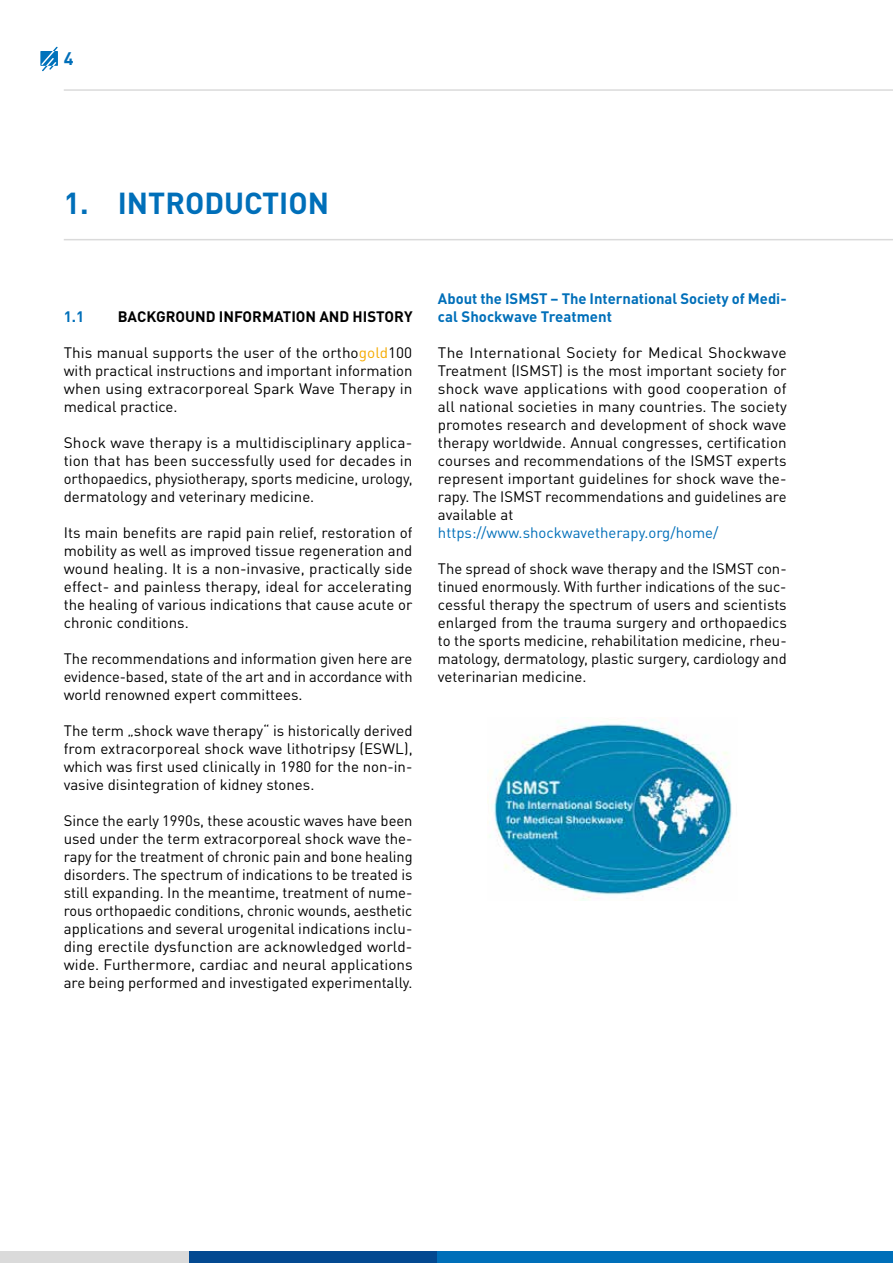
<style>
.page{position:relative;width:893px;height:1263px;background:#fff}
.page>*{position:absolute;margin:0;border:0;box-sizing:border-box;transform-origin:0 0}
.t1{font:700 30px "DIN Pro";color:#006fb9}
.t2{font:700 18px "DIN Pro";color:#006fb9}
.t3{font:15px/18px "DIN Pro";color:#000;text-align:justify}
.t4{font:700 15px/18px "DIN Pro";color:#006fb9}
.t5{font:15px "DIN Pro";color:#006fb9}
.t6{font:700 15px "DIN Pro";color:#000}
.s1{color:#f5ab00}
</style>
<div class="page">
<div style="left:189px;top:1251px;width:249px;height:12px;background:#034991"></div>
<div style="left:0;top:1251px;width:189px;height:12px;background:#dadada"></div>
<div style="left:438px;top:1251px;width:455px;height:12px;background:#006fb9"></div>
<svg style="left:40px;top:47px;width:18px;height:24px"></svg>
<hr style="left:64px;top:89px;width:829px;height:2px;background:#dadada">
<img style="left:488px;top:719px;width:244px;height:181px">
<hr style="left:64px;top:239px;width:829px;height:1px;background:#dadada">
<p class="t2" style="left:64px;top:47px;width:11px">4</p>
<h1 class="t1" style="left:64px;top:182px;width:267px">1. INTRODUCTION</h1>
<p class="t4" style="left:64px;top:307px;width:22px">1.1</p>
<p class="t6" style="left:118px;top:306px;width:296px">BACKGROUND INFORMATION AND HISTORY</p>
<p class="t3" style="left:64px;top:342px;width:350px">This manual supports the user of the ortho<span class="s1">gold</span>100 with practical instructions and important information when using extracorporeal Spark Wave Therapy in medical practice.</p>
<p class="t3" style="left:64px;top:432px;width:350px">Shock wave therapy is a multidisciplinary applica&shy;tion that has been successfully used for decades in orthopaedics, physiotherapy, sports medicine, urology, dermatology and veterinary medicine.</p>
<p class="t3" style="left:64px;top:522px;width:350px">Its main benefits are rapid pain relief, restoration of mobility as well as improved tissue regeneration and wound healing. It is a non-invasive, practically side effect- and painless therapy, ideal for accelerating the healing of various indications that cause acute or chronic conditions.</p>
<p class="t3" style="left:64px;top:648px;width:350px">The recommendations and information given here are evidence-based, state of the art and in accordance with world renowned expert committees.</p>
<p class="t3" style="left:64px;top:720px;width:350px">The term „shock wave therapy“ is historically derived from extracorporeal shock wave lithotripsy (ESWL), which was first used clinically in 1980 for the non-in&shy;vasive disintegration of kidney stones.</p>
<p class="t3" style="left:64px;top:810px;width:350px">Since the early 1990s, these acoustic waves have been used under the term extracorporeal shock wave the&shy;rapy for the treatment of chronic pain and bone healing disorders. The spectrum of indications to be treated is still expanding. In the meantime, treatment of nume&shy;rous orthopaedic conditions, chronic wounds, aesthetic applications and several urogenital indications inclu&shy;ding erectile dysfunction are acknowledged world&shy;wide. Furthermore, cardiac and neural applications are being performed and investigated experimentally.</p>
<p class="t4" style="left:438px;top:289px;width:350px">About the ISMST – The International Society of Medi&shy;cal Shockwave Treatment</p>
<p class="t3" style="left:438px;top:342px;width:350px">The International Society for Medical Shockwave Treatment (ISMST) is the most important society for shock wave applications with good cooperation of all national societies in many countries. The society promotes research and development of shock wave therapy worldwide. Annual congresses, certification courses and recommendations of the ISMST experts represent important guidelines for shock wave the&shy;rapy. The ISMST recommendations and guidelines are available at</p>
<p class="t5" style="left:438px;top:520px;width:282px">https://www.shockwavetherapy.org/home/</p>
<p class="t3" style="left:438px;top:558px;width:350px">The spread of shock wave therapy and the ISMST con&shy;tinued enormously. With further indications of the suc&shy;cessful therapy the spectrum of users and scientists enlarged from the trauma surgery and orthopaedics to the sports medicine, rehabilitation medicine, rheu&shy;matology, dermatology, plastic surgery, cardiology and veterinarian medicine.</p>
</div>
